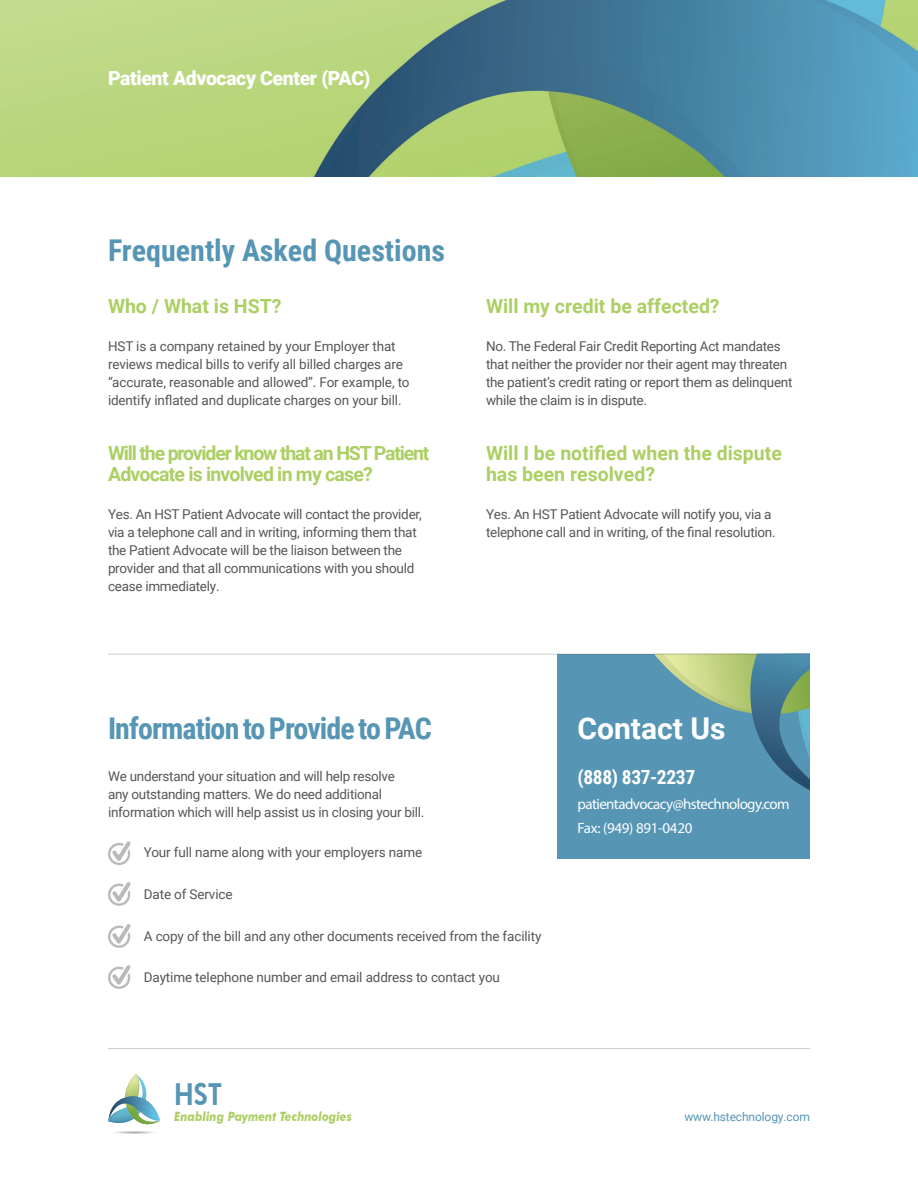
<style>
.page{position:relative;width:918px;height:1188px;background:#fff}
.page>*{position:absolute;margin:0;border:0;box-sizing:border-box;transform-origin:0 0}
.t1{font:800 30.3px "Futura BT";color:#5795b4;scale:.84 1}
.t2{font:700 30px "Roboto Condensed";letter-spacing:-.015em;color:#5695b4}
.t3{font:700 30px "Roboto";color:#fff}
.t4{font:700 19.5px/21px "Roboto";color:#abcf63}
.t5{font:700 19.5px/21px "Roboto";letter-spacing:-.06em;color:#abcf63}
.t6{font:900 19.5px "Roboto";letter-spacing:-.02em;color:#fff}
.t7{font:700 19.5px "Roboto Condensed";letter-spacing:-.02em;color:#fff}
.t8{font:15px "Myriad Pro";letter-spacing:-.04em;color:#fff}
.t9{font:15px "Myriad Pro";letter-spacing:-.02em;color:#fff}
.t10{font:13.5px/18px "Roboto";letter-spacing:-.02em;color:#555656}
.t11{font:italic 700 12.9px "Futura BT";color:#abcf62;scale:.88 1}
.t12{font:12px "Roboto";letter-spacing:-.01em;color:#5695b4}
</style>
<div class="page">
<svg style="left:108px;top:1073px;width:52px;height:61px"></svg>
<hr style="left:108px;top:1048px;width:702px;height:1px;background:#555656">
<img style="left:0;top:0;width:918px;height:177px">
<svg style="left:108px;top:841px;width:23px;height:24px"></svg>
<svg style="left:108px;top:882px;width:23px;height:24px"></svg>
<svg style="left:108px;top:924px;width:23px;height:24px"></svg>
<svg style="left:108px;top:965px;width:23px;height:24px"></svg>
<div style="left:557px;top:654px;width:253px;height:205px;background:#5695b4"></div>
<svg style="left:655px;top:655px;width:155px;height:135px"></svg>
<hr style="left:108px;top:654px;width:702px;height:1px;background:#555656">
<p class="t6" style="left:108px;top:65px;width:264px">Patient Advocacy Center (PAC)</p>
<p class="t2" style="left:108px;top:229px;width:339px">Frequently Asked Questions</p>
<p class="t4" style="left:108px;top:295px;width:175px">Who / What is HST?</p>
<p class="t10" style="left:108px;top:337px;width:303px">HST is a company retained by your Employer that reviews medical bills to verify all billed charges are “accurate, reasonable and allowed”. For example, to identify inflated and duplicate charges on your bill.</p>
<p class="t5" style="left:108px;top:442px;width:323px">Will the provider know that an HST Patient<br>Advocate is involved in my case?</p>
<p class="t10" style="left:108px;top:505px;width:315px">Yes. An HST Patient Advocate will contact the provider, via a telephone call and in writing, informing them that the Patient Advocate will be the liaison between the provider and that all communications with you should cease immediately.</p>
<p class="t4" style="left:486px;top:295px;width:235px">Will my credit be affected?</p>
<p class="t10" style="left:486px;top:337px;width:308px">No. The Federal Fair Credit Reporting Act mandates that neither the provider nor their agent may threaten the patient’s credit rating or report them as delinquent while the claim is in dispute.</p>
<p class="t4" style="left:486px;top:442px;width:297px">Will I be notified when the dispute has been resolved?</p>
<p class="t10" style="left:486px;top:505px;width:291px">Yes. An HST Patient Advocate will notify you, via a telephone call and in writing, of the final resolution.</p>
<p class="t2" style="left:108px;top:707px;width:326px">Information to Provide to PAC</p>
<p class="t10" style="left:108px;top:767px;width:318px">We understand your situation and will help resolve<br>any outstanding matters. We do need additional information which will help assist us in closing your bill.</p>
<p class="t10" style="left:144px;top:843px;width:280px">Your full name along with your employers name</p>
<p class="t10" style="left:144px;top:884px;width:90px">Date of Service</p>
<p class="t3" style="left:578px;top:707px;width:149px">Contact Us</p>
<p class="t7" style="left:578px;top:763px;width:119px">(888) 837-2237</p>
<p class="t8" style="left:578px;top:794px;width:214px">patientadvocacy@hstechnology.com</p>
<p class="t9" style="left:578px;top:819px;width:116px">Fax: (949) 891-0420</p>
<p class="t10" style="left:144px;top:926px;width:399px">A copy of the bill and any other documents received from the facility</p>
<p class="t10" style="left:144px;top:967px;width:358px">Daytime telephone number and email address to contact you</p>
<p class="t1" style="left:174px;top:1076px;width:58px">HST</p>
<p class="t11" style="left:174px;top:1109px;width:203px">Enabling Payment Technologies</p>
<p class="t12" style="left:684px;top:1108px;width:127px">www.hstechnology.com</p>
</div>
